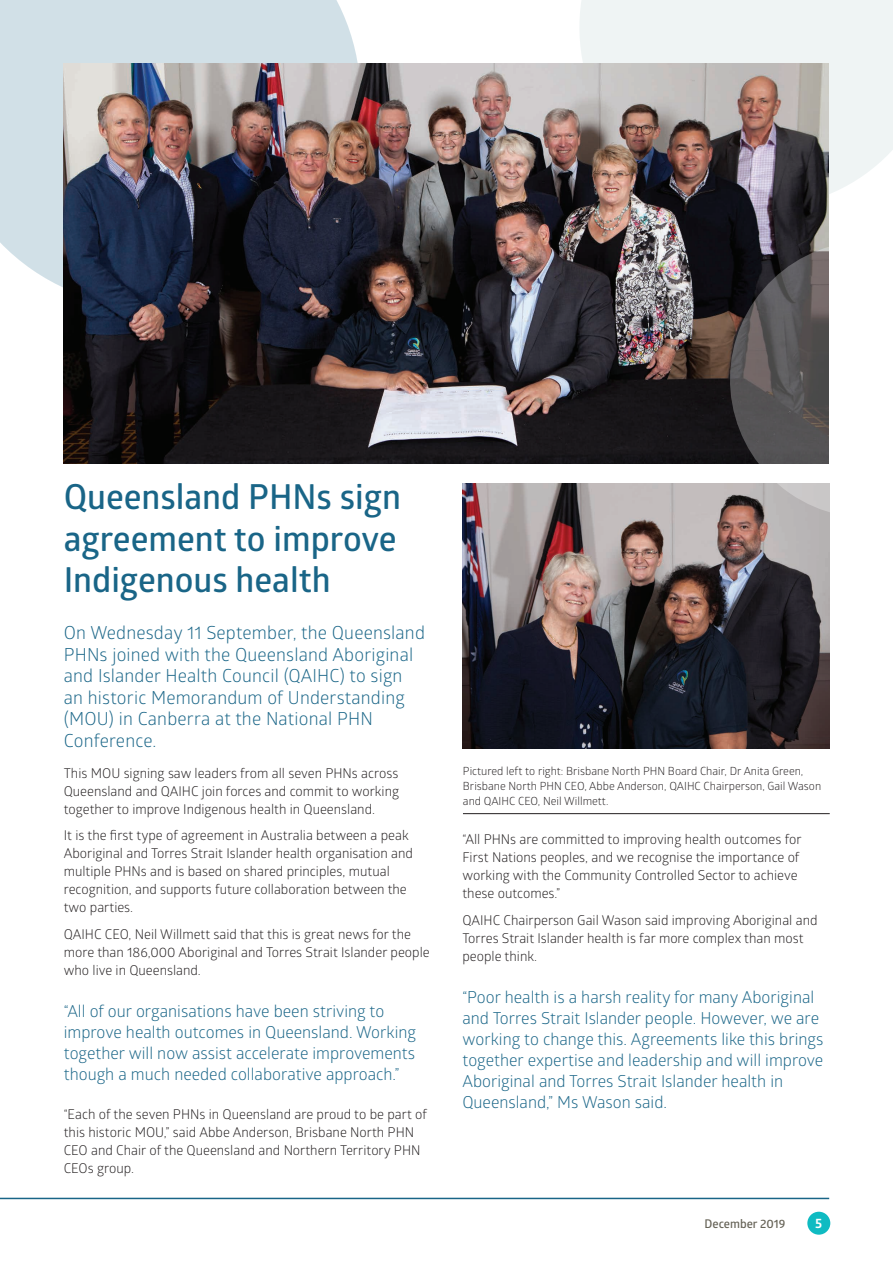
<style>
.page{position:relative;width:893px;height:1263px;background:#fff}
.page>*{position:absolute;margin:0;border:0;box-sizing:border-box;transform-origin:0 0}
.Paragraph_Style_6{font:600 34.5px/41.4px "Glober";color:#196587}
.first{font:18px/21.6px "Glober";letter-spacing:.01em;color:#196587}
.body{font:16.5px/21px "Glober";color:#196587}
.body-2{font:13.5px/18px "Glober";color:#231f20}
.t1{font:700 13.5px "Glober";color:#fff}
.t2{font:600 12px "Glober";color:#666357}
.photo_captions{font:11.25px/15px "Glober";color:#231f20}
</style>
<div class="page">
<svg style="left:0;top:0;width:389px;height:335px;fill:#d1e0e7"></svg>
<svg style="left:555px;top:0;width:338px;height:222px;fill:#eff4f4"></svg>
<img style="left:462px;top:483px;width:367px;height:265px">
<img style="left:64px;top:64px;width:764px;height:399px">
<hr style="left:463px;top:813px;width:367px;height:1px;background:#231f20">
<hr style="left:0;top:1198px;width:829px;height:1px;background:#196587">
<svg style="left:711px;top:222px;width:119px;height:315px;background:#655f60"></svg>
<div style="left:807px;top:1212px;width:23px;height:23px;background:#0fbbc2;border-radius:50%"></div>
<p class="Paragraph_Style_6" style="left:64px;top:475px;width:339px">Queensland PHNs sign agreement to improve<br>Indigenous health</p>
<p class="first" style="left:64px;top:621px;width:363px">On Wednesday 11 September, the Queensland PHNs joined with the Queensland Aboriginal and Islander Health Council (QAIHC) to sign an historic Memorandum of Understanding (MOU) in Canberra at the National PHN Conference.</p>
<p class="body-2" style="left:64px;top:763px;width:337px;text-align:justify">This MOU signing saw leaders from all seven PHNs across Queensland and QAIHC join forces and commit to working together to improve Indigenous health in Queensland.</p>
<p class="body-2" style="left:64px;top:826px;width:351px">It is the first type of agreement in Australia between a peak Aboriginal and Torres Strait Islander health organisation and multiple PHNs and is based on shared principles, mutual recognition, and supports future collaboration between the two parties.</p>
<p class="body-2" style="left:64px;top:924px;width:367px">QAIHC CEO, Neil Willmett said that this is great news for the more than 186,000 Aboriginal and Torres Strait Islander people who live in Queensland.</p>
<p class="body" style="left:64px;top:1000px;width:354px">“All of our organisations have been striving to improve health outcomes in Queensland. Working together will now assist accelerate improvements though a much needed collaborative approach.”</p>
<p class="body-2" style="left:64px;top:1105px;width:365px">“Each of the seven PHNs in Queensland are proud to be part of this historic MOU,” said Abbe Anderson, Brisbane North PHN CEO and Chair of the Queensland and Northern Territory PHN CEOs group.</p>
<p class="photo_captions" style="left:463px;top:763px;width:360px">Pictured left to right: Brisbane North PHN Board Chair, Dr Anita Green,<br>Brisbane North PHN CEO, Abbe Anderson, QAIHC Chairperson, Gail Wason and QAIHC CEO, Neil Willmett.</p>
<p class="body-2" style="left:462px;top:830px;width:341px">“All PHNs are committed to improving health outcomes for First Nations peoples, and we recognise the importance of working with the Community Controlled Sector to achieve these outcomes.”</p>
<p class="body-2" style="left:462px;top:910px;width:357px">QAIHC Chairperson Gail Wason said improving Aboriginal and<br>Torres Strait Islander health is far more complex than most people think.</p>
<p class="body" style="left:462px;top:986px;width:362px">“Poor health is a harsh reality for many Aboriginal and Torres Strait Islander people. However, we are working to change this. Agreements like this brings together expertise and leadership and will improve Aboriginal and Torres Strait Islander health in Queensland,” Ms Wason said.</p>
<p class="t2" style="left:705px;top:1215px;width:82px">December 2019</p>
<p class="t1" style="left:815px;top:1214px;width:9px">5</p>
</div>
